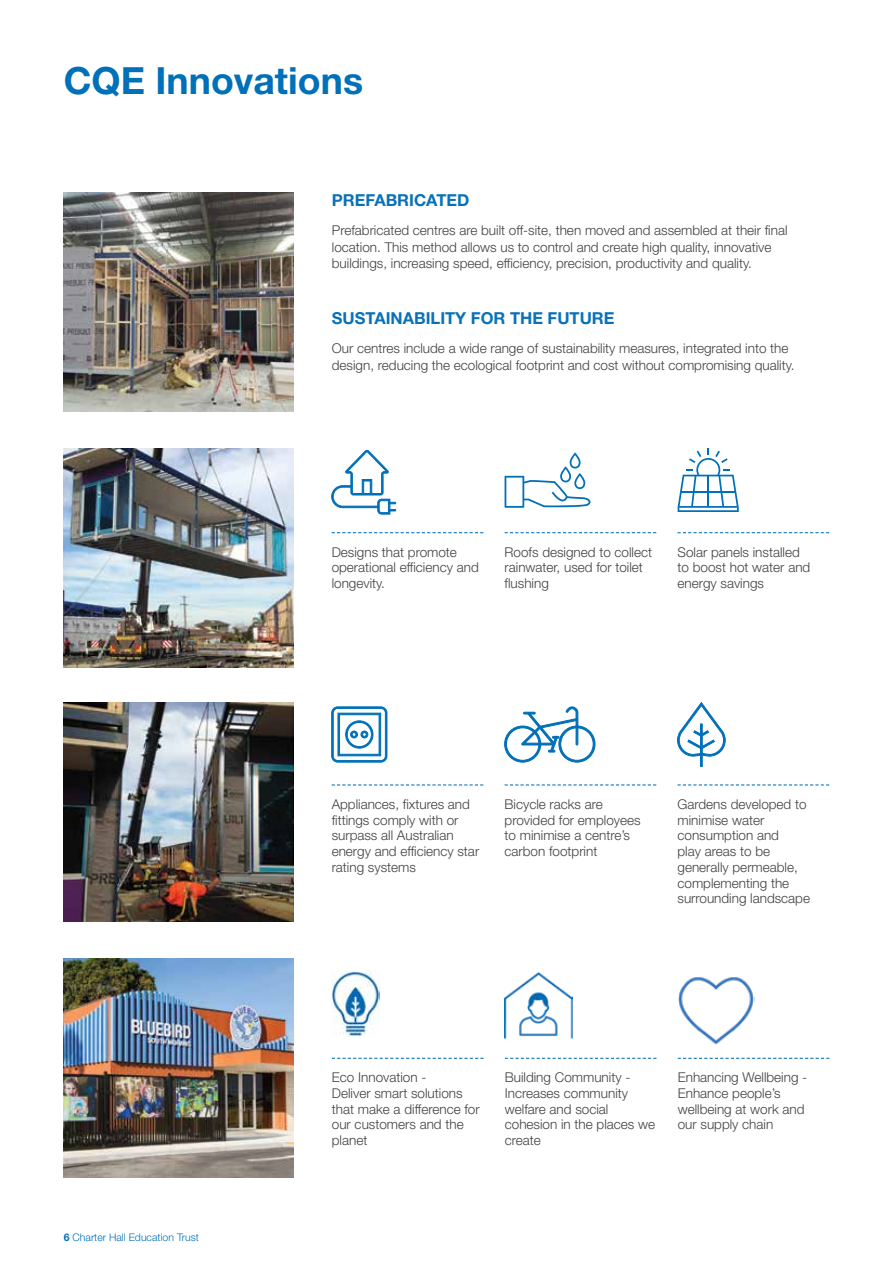
<style>
.page{position:relative;width:893px;height:1263px;background:#fff}
.page>*{position:absolute;margin:0;border:0;box-sizing:border-box;transform-origin:0 0}
.t1{font:700 37.5px "Helvetica Neue";color:#0070b9}
.t2{font:700 16.5px "Helvetica Neue";color:#0871b9}
.t3{font:300 13.5px/15.8px "Helvetica Neue";color:#414042}
.t4{font:300 10.5px "Helvetica Neue";color:#0070b9}
.s1{font-weight:700}
</style>
<div class="page">
<img style="left:64px;top:193px;width:229px;height:219px">
<img style="left:64px;top:448px;width:229px;height:219px">
<img style="left:64px;top:702px;width:229px;height:219px">
<img style="left:64px;top:959px;width:229px;height:219px">
<svg style="left:332px;top:532px;width:151px;height:1px"></svg>
<svg style="left:505px;top:532px;width:151px;height:1px"></svg>
<svg style="left:677px;top:532px;width:152px;height:1px"></svg>
<svg style="left:332px;top:784px;width:151px;height:1px"></svg>
<svg style="left:505px;top:784px;width:151px;height:1px"></svg>
<svg style="left:677px;top:784px;width:152px;height:1px"></svg>
<svg style="left:331px;top:450px;width:65px;height:64px"></svg>
<svg style="left:505px;top:452px;width:86px;height:56px"></svg>
<svg style="left:677px;top:448px;width:62px;height:64px"></svg>
<svg style="left:331px;top:706px;width:56px;height:56px"></svg>
<svg style="left:504px;top:706px;width:91px;height:56px"></svg>
<hr style="left:700px;top:724px;width:2px;height:43px;background:#0070b9">
<svg style="left:677px;top:702px;width:49px;height:54px"></svg>
<svg style="left:332px;top:1058px;width:152px;height:1px"></svg>
<svg style="left:505px;top:1058px;width:151px;height:1px"></svg>
<svg style="left:678px;top:1058px;width:151px;height:1px"></svg>
<img style="left:331px;top:970px;width:49px;height:66px">
<img style="left:505px;top:972px;width:67px;height:67px">
<img style="left:678px;top:977px;width:76px;height:68px">
<h1 class="t1" style="left:64px;top:58px;width:301px">CQE Innovations</h1>
<p class="t2" style="left:332px;top:190px;width:139px">PREFABRICATED</p>
<p class="t3" style="left:332px;top:222px;width:457px;line-height:16.5px">Prefabricated centres are built off-site, then moved and assembled at their final location. This method allows us to control and create high quality, innovative buildings, increasing speed, efficiency, precision, productivity and quality.</p>
<p class="t2" style="left:332px;top:308px;width:284px">SUSTAINABILITY FOR THE FUTURE</p>
<p class="t3" style="left:332px;top:340px;width:464px;line-height:16.5px">Our centres include a wide range of sustainability measures, integrated into the design, reducing the ecological footprint and cost without compromising quality.</p>
<p class="t3" style="left:332px;top:544px;width:149px">Designs that promote operational efficiency and longevity.</p>
<p class="t3" style="left:505px;top:544px;width:149px">Roofs designed to collect rainwater, used for toilet flushing</p>
<p class="t3" style="left:677px;top:544px;width:134px">Solar panels installed to boost hot water and energy savings</p>
<p class="t3" style="left:332px;top:796px;width:149px">Appliances, fixtures and fittings comply with or surpass all Australian energy and efficiency star rating systems</p>
<p class="t3" style="left:505px;top:796px;width:138px">Bicycle racks are provided for employees to minimise a centre’s carbon footprint</p>
<p class="t3" style="left:677px;top:796px;width:134px">Gardens developed to minimise water consumption and<br>play areas to be generally permeable, complementing the surrounding landscape</p>
<p class="t4" style="left:64px;top:1231px;width:137px"><span class="s1">6</span> Charter Hall Education Trust</p>
<p class="t3" style="left:332px;top:1069px;width:149px">Eco Innovation -<br>Deliver smart solutions that make a difference for our customers and the planet</p>
<p class="t3" style="left:505px;top:1069px;width:152px">Building Community -<br>Increases community welfare and social cohesion in the places we create</p>
<p class="t3" style="left:678px;top:1069px;width:131px">Enhancing Wellbeing -<br>Enhance people’s wellbeing at work and our supply chain</p>
</div>
